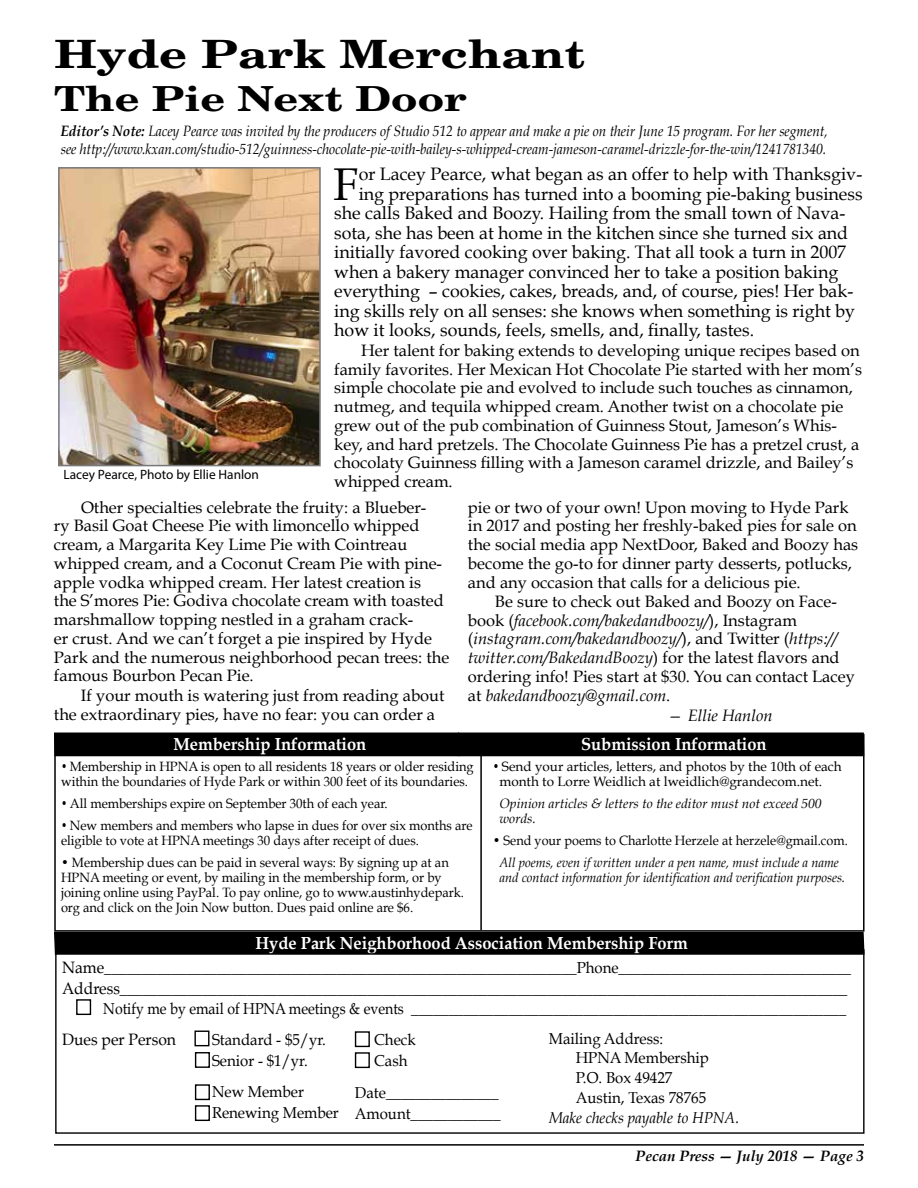
<style>
.page{position:relative;width:918px;height:1188px;background:#fff}
.page>*{position:absolute;margin:0;border:0;box-sizing:border-box;transform-origin:0 0}
.t1{font:45.9px "Book Antiqua";color:#000}
.t2{font:700 39px "New Century Schlbk";color:#000;scale:1.25 1}
.t3{font:700 34.5px "New Century Schlbk";color:#000;scale:1.25 1}
.t4{font:18px "Book Antiqua";color:#000}
.t5{font:700 17.4px "Book Antiqua";color:#fff;scale:.95 1}
.t6{font:16.5px/18.8px "Book Antiqua";color:#000}
.t7{font:16.5px "Book Antiqua";color:#000;scale:.95 1}
.t8{font:italic 16.5px "Book Antiqua";color:#000}
.t9{font:15.75px/20.5px "Book Antiqua";color:#000;scale:.95 1}
.t10{font:15.75px "Book Antiqua";color:#000;scale:.89 1}
.t11{font:italic 15.75px "Book Antiqua";color:#000;scale:.95 1}
.t12{font:italic 15px/18px "Book Antiqua";color:#000;scale:.9 1}
.t13{font:italic 700 15px "Book Antiqua";color:#000}
.t14{font:13.5px/15px "Book Antiqua";color:#000;scale:.76 1}
.t15{font:13.5px/15px "Book Antiqua";color:#000;scale:.95 1}
.t16{font:italic 13.5px/15px "Book Antiqua";color:#000;scale:.94 1}
.t17{font:13.5px/15px "Book Antiqua";color:#000;scale:.8 1}
.t18{font:italic 13.5px/15px "Book Antiqua";color:#000}
.t19{font:13.5px "Book Antiqua";color:#000;scale:.94 1}
.t20{font:13.5px "Myriad Pro";color:#000}
.s1{font-weight:700}
.s2{font-style:italic}
.s3{font-size:16.5px}
</style>
<div class="page">
<hr style="left:54px;top:1144px;width:810px;height:2px;background:#000">
<svg style="left:194px;top:1030px;width:16px;height:17px"></svg>
<svg style="left:76px;top:999px;width:16px;height:17px"></svg>
<div style="left:195px;top:1084px;width:15px;height:16px;border:1px solid #000"></div>
<div style="left:195px;top:1052px;width:15px;height:16px;border:1px solid #000"></div>
<div style="left:195px;top:1105px;width:15px;height:16px;border:1px solid #000"></div>
<svg style="left:354px;top:1031px;width:16px;height:38px"></svg>
<div style="left:54px;top:932px;width:811px;height:23px;background:#000"></div>
<div style="left:54px;top:734px;width:811px;height:198px;border:2px solid #000"></div>
<div style="left:55px;top:733px;width:404px;height:23px;background:#000"></div>
<div style="left:459px;top:733px;width:405px;height:23px;background:#000"></div>
<hr style="left:480px;top:755px;width:2px;height:175px;background:#000">
<img style="left:61px;top:170px;width:257px;height:293px">
<div style="left:58px;top:167px;width:263px;height:299px;border:2px solid #77787b"></div>
<h2 class="t2" style="left:55px;top:29px;width:426px">Hyde Park Merchant</h2>
<h3 class="t3" style="left:54px;top:77px;width:331px">The Pie Next Door</h3>
<p class="t12" style="left:61px;top:122px;width:854px"><span class="s1">Editor’s Note:</span> Lacey Pearce was invited by the producers of Studio 512 to appear and make a pie on their June 15 program. For her segment, see http://www.kxan.com/studio-512/guinness-chocolate-pie-with-bailey-s-whipped-cream-jameson-caramel-drizzle-for-the-win/1241781340.</p>
<h1 class="t1" style="left:333px;top:156px;width:27px">F</h1>
<p class="t4" style="left:359px;top:163px;width:505px">or Lacey Pearce, what began as an offer to help with Thanksgiv-</p>
<p class="t4" style="left:359px;top:183px;width:505px">ing preparations has turned into a booming pie-baking business</p>
<p class="t4" style="left:334px;top:202px;width:513px">she calls Baked and Boozy. Hailing from the small town of Nava-</p>
<p class="t4" style="left:334px;top:222px;width:515px">sota, she has been at home in the kitchen since she turned six and</p>
<p class="t4" style="left:334px;top:241px;width:513px">initially favored cooking over baking. That all took a turn in 2007</p>
<p class="t4" style="left:334px;top:261px;width:506px">when a bakery manager convinced her to take a position baking</p>
<p class="t4" style="left:334px;top:280px;width:521px">everything – cookies, cakes, breads, and, of course, pies! Her bak-</p>
<p class="t4" style="left:334px;top:300px;width:522px">ing skills rely on all senses: she knows when something is right by</p>
<p class="t4" style="left:334px;top:319px;width:421px">how it looks, sounds, feels, smells, and, finally, tastes.</p>
<p class="t6" style="left:334px;top:341px;width:529px;text-indent:27px">Her talent for baking extends to developing unique recipes based on family favorites. Her Mexican Hot Chocolate Pie started with her mom’s simple chocolate pie and evolved to include such touches as cinnamon, nutmeg, and tequila whipped cream. Another twist on a chocolate pie grew out of the pub combination of Guinness Stout, Jameson’s Whis&shy;key, and hard pretzels. The Chocolate Guinness Pie has a pretzel crust, a chocolaty Guinness filling with a Jameson caramel drizzle, and Bailey’s whipped cream.</p>
<p class="t20" style="left:63px;top:466px;width:197px">Lacey Pearce, Photo by Ellie Hanlon</p>
<p class="t6" style="left:54px;top:498px;width:397px;text-indent:27px">Other specialties celebrate the fruity: a Blueber-<br>ry Basil Goat Cheese Pie with limoncello whipped cream, a Margarita Key Lime Pie with Cointreau whipped cream, and a Coconut Cream Pie with pine&shy;apple vodka whipped cream. Her latest creation is<br>the S’mores Pie: Godiva chocolate cream with toasted marshmallow topping nestled in a graham crack-<br>er crust. And we can’t forget a pie inspired by Hyde Park and the numerous neighborhood pecan trees: the famous Bourbon Pecan Pie.</p>
<p class="t6" style="left:54px;top:686px;width:392px;text-indent:27px">If your mouth is watering just from reading about the extraordinary pies, have no fear: you can order a</p>
<p class="t6" style="left:468px;top:498px;width:392px">pie or two of your own! Upon moving to Hyde Park in 2017 and posting her freshly-baked pies for sale on the social media app NextDoor, Baked and Boozy has become the go-to for dinner party desserts, potlucks, and any occasion that calls for a delicious pie.</p>
<p class="t6" style="left:468px;top:592px;width:388px;text-indent:27px">Be sure to check out Baked and Boozy on Face&shy;book (<span class="s2">facebook.com/bakedandboozy/</span>), Instagram (<span class="s2">instagram.com/bakedandboozy/</span>), and Twitter (<span class="s2">https:// twitter.com/BakedandBoozy</span>) for the latest flavors and ordering info! Pies start at $30. You can contact Lacey at <span class="s2">bakedandboozy@gmail.com</span>.</p>
<p class="t8" style="left:667px;top:705px;width:107px">— Ellie Hanlon</p>
<p class="t5" style="left:173px;top:734px;width:205px">Membership Information</p>
<p class="t5" style="left:581px;top:734px;width:197px">Submission Information</p>
<p class="t14" style="left:61px;top:759px;width:544px">• Membership in HPNA is open to all residents 18 years or older residing within the boundaries of Hyde Park or within 300 feet of its boundaries.</p>
<p class="t14" style="left:61px;top:796px;width:431px">• All memberships expire on September 30th of each year.</p>
<p class="t14" style="left:61px;top:818px;width:543px">• New members and members who lapse in dues for over six months are eligible to vote at HPNA meetings 30 days after receipt of dues.</p>
<p class="t15" style="left:61px;top:855px;width:426px">• Membership dues can be paid in several ways: By signing up at an HPNA meeting or event, by mailing in the membership form, or by joining online using PayPal. To pay online, go to www.austinhydepark. org and click on the Join Now button. Dues paid online are $6.</p>
<p class="t17" style="left:499px;top:759px;width:429px;text-indent:-7px">• Send your articles, letters, and photos by the 10th of each month to Lorre Weidlich at lweidlich@grandecom.net.</p>
<p class="t18" style="left:499px;top:796px;width:324px">Opinion articles &amp; letters to the editor must not exceed 500 words.</p>
<p class="t19" style="left:493px;top:832px;width:379px">• Send your poems to Charlotte Herzele at herzele@gmail.com.</p>
<p class="t16" style="left:499px;top:855px;width:369px">All poems, even if written under a pen name, must include a name and contact information for identification and verification purposes.</p>
<p class="t5" style="left:256px;top:933px;width:456px">Hyde Park Neighborhood Association Membership Form</p>
<p class="t9" style="left:62px;top:957px;width:832px"><span class="s3">Name</span>_______________________________________________________________Phone_______________________________</p>
<p class="t9" style="left:62px;top:978px;width:828px"><span class="s3">Address</span>_________________________________________________________________________________________________</p>
<p class="t10" style="left:103px;top:999px;width:836px">Notify me by email of HPNA meetings &amp; events __________________________________________________________</p>
<p class="t7" style="left:62px;top:1029px;width:121px">Dues per Person</p>
<p class="t9" style="left:212px;top:1030px;width:121px">Standard - $5/yr.<br>Senior - $1/yr.</p>
<p class="t9" style="left:212px;top:1082px;width:135px">New Member<br>Renewing Member</p>
<p class="t9" style="left:576px;top:1028px;width:142px;line-height:19.8px;text-indent:-27px">Mailing Address:<br>HPNA Membership<br>P.O. Box 49427<br>Austin, Texas 78765</p>
<p class="t11" style="left:549px;top:1108px;width:202px">Make checks payable to HPNA.</p>
<p class="t9" style="left:374px;top:1030px;width:45px">Check<br>Cash</p>
<p class="t9" style="left:355px;top:1083px;width:155px">Date_______________<br>Amount____________</p>
<p class="t13" style="left:636px;top:1147px;width:230px">Pecan Press — July 2018 — Page 3</p>
</div>
